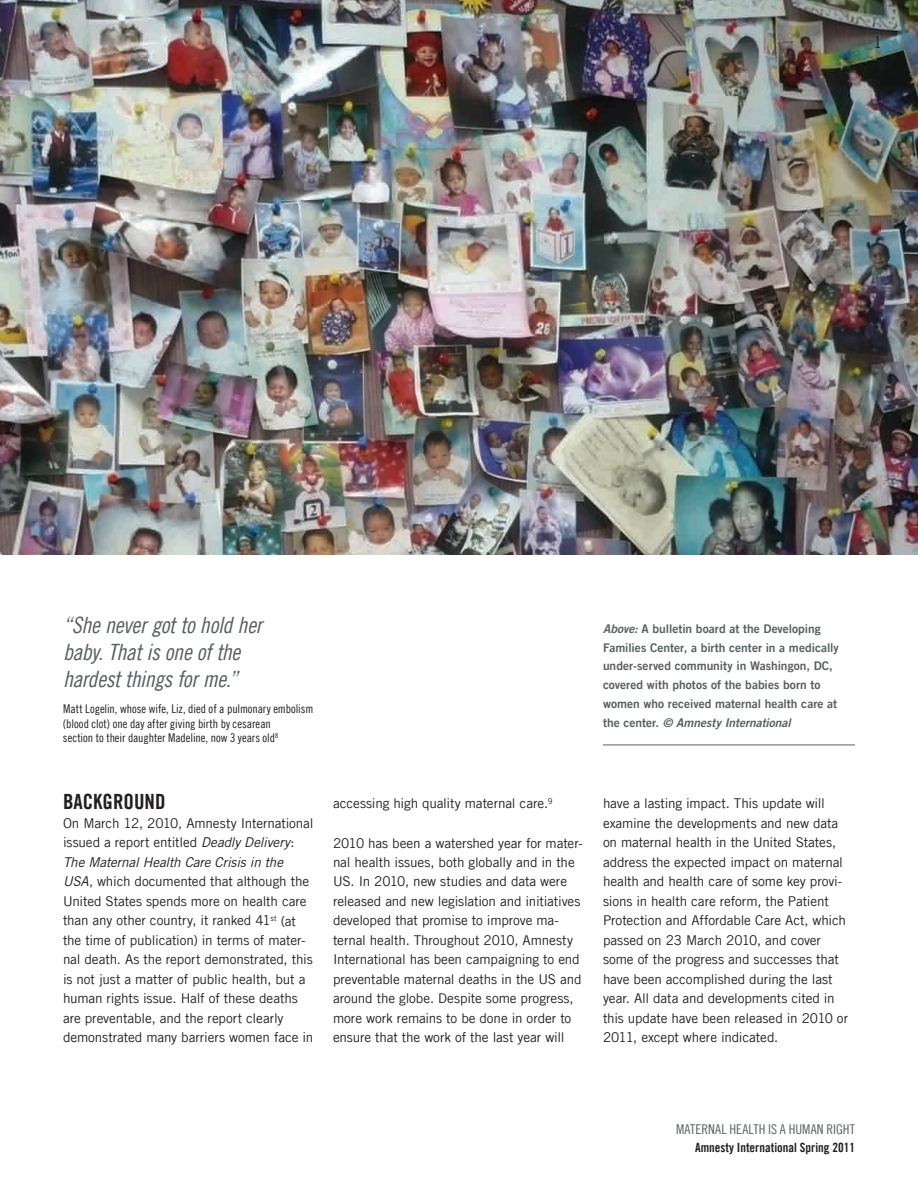
<style>
.page{position:relative;width:918px;height:1188px;background:#fff}
.page>*{position:absolute;margin:0;border:0;box-sizing:border-box;transform-origin:0 0}
.t1{font:22.5px/27px "Amnesty Trade Gothic Cn 18 Obl";letter-spacing:-.02em;color:#595f62}
.t2{font:21px "Amnesty Trade Gothic Bd Cn 20";color:#231f20}
.t3{font:16.5px "Amnesty Trade Gothic Cn 18";color:#1f201f}
.t4{font:13.5px/19.5px "Amnesty Trade Gothic";letter-spacing:-.01em;color:#231f20}
.t5{font:13.5px "Amnesty Trade Gothic Cn 18";letter-spacing:.005em;color:#595f62}
.t6{font:12.75px "Amnesty Trade Gothic Bd Cn 20";color:#1f201f}
.t7{font:12px/18.8px "Amnesty Trade Gothic Bd 2";color:#595f62}
.t8{font:12px/14.4px "Amnesty Trade Gothic Cn 18";color:#231f20}
.t9{font:12px "Amnesty Trade Gothic Bd 2 Obl";color:#595f62}
.s1{font-style:italic}
.s2{font-family:"Amnesty Trade Gothic Bd 2 Obl"}
.s3{font-family:"Amnesty Trade Gothic Bd 2"}
</style>
<div class="page">
<img style="left:0;top:0;width:918px;height:555px">
<hr style="left:603px;top:745px;width:252px;height:1px;background:#595f62">
<p class="t3" style="left:874px;top:32px;width:9px">1</p>
<h1 class="t1" style="left:63px;top:611px;width:201px">“She never got to hold her baby. That is one of the hardest things for me.”</h1>
<p class="t8" style="left:63px;top:701px;width:252px">Matt Logelin, whose wife, Liz, died of a pulmonary embolism (blood clot) one day after giving birth by cesarean<br>section to their daughter Madeline, now 3 years old<sup>8</sup></p>
<h2 class="t2" style="left:63px;top:788px;width:104px">BACKGROUND</h2>
<p class="t4" style="left:63px;top:813px;width:252px">On March 12, 2010, Amnesty International issued a report entitled <span class="s1">Deadly Delivery</span>:<br><span class="s1">The Maternal Health Care Crisis in the USA</span>, which documented that although the United States spends more on health care than any other country, it ranked 41<sup>st</sup> (at the time of publication) in terms of mater&shy;nal death. As the report demonstrated, this is not just a matter of public health, but a human rights issue. Half of these deaths are preventable, and the report clearly demonstrated many barriers women face in</p>
<p class="t7" style="left:603px;top:619px;width:237px"><span class="s2">Above:</span> A bulletin board at the Developing Families Center, a birth center in a medically under-served community in Washingon, DC, covered with photos of the babies born to women who received maternal health care at</p>
<p class="t9" style="left:603px;top:715px;width:189px"><span class="s3">the center.</span> © Amnesty International</p>
<p class="t4" style="left:333px;top:794px;width:221px">accessing high quality maternal care.<sup>9</sup></p>
<p class="t4" style="left:333px;top:833px;width:251px">2010 has been a watershed year for mater&shy;nal health issues, both globally and in the US. In 2010, new studies and data were released and new legislation and initiatives developed that promise to improve ma&shy;ternal health. Throughout 2010, Amnesty International has been campaigning to end preventable maternal deaths in the US and around the globe. Despite some progress, more work remains to be done in order to ensure that the work of the last year will</p>
<p class="t4" style="left:603px;top:794px;width:247px">have a lasting impact. This update will examine the developments and new data on maternal health in the United States, address the expected impact on maternal health and health care of some key provi&shy;sions in health care reform, the Patient Protection and Affordable Care Act, which passed on 23 March 2010, and cover some of the progress and successes that have been accomplished during the last year. All data and developments cited in this update have been released in 2010 or 2011, except where indicated.</p>
<p class="t5" style="left:676px;top:1121px;width:180px">MATERNAL HEALTH IS A HUMAN RIGHT</p>
<p class="t6" style="left:695px;top:1140px;width:161px">Amnesty International Spring 2011</p>
</div>
